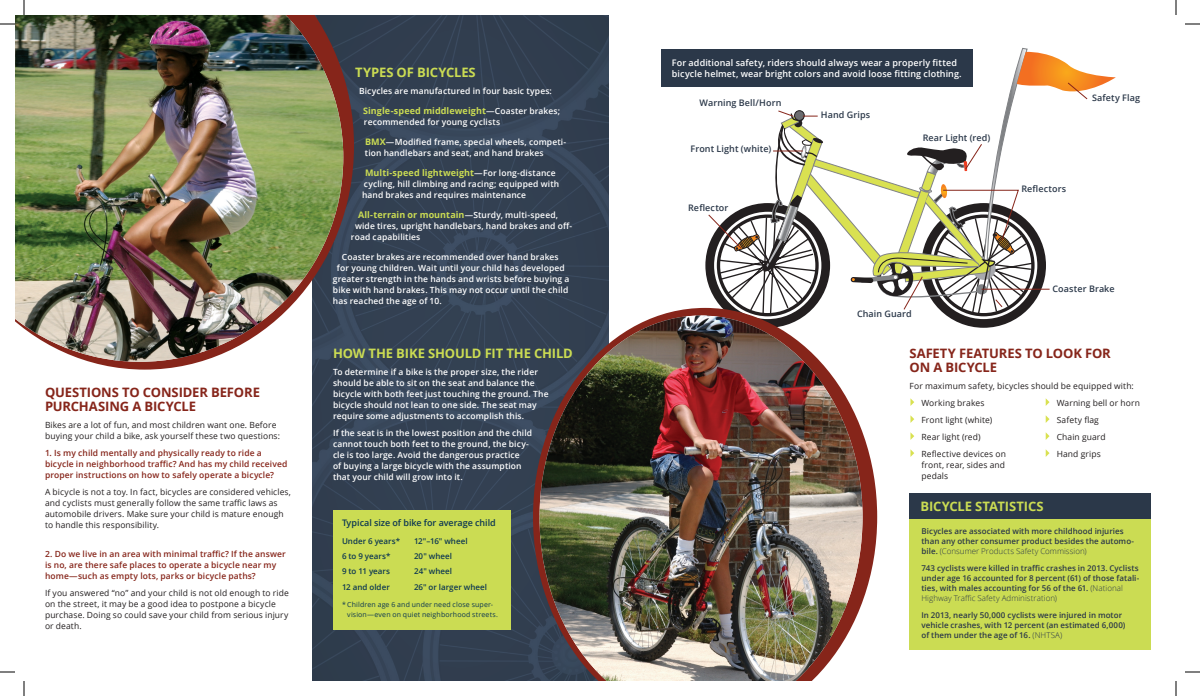
<style>
.page{position:relative;width:1200px;height:696px;background:#fff}
.page>*{position:absolute;margin:0;border:0;box-sizing:border-box;transform-origin:0 0}
.t1{font:700 13px/14px "Open Sans";letter-spacing:-.01em;color:#86251a}
.t2{font:700 13px "Open Sans";letter-spacing:-.01em;color:#cbdc53}
.t3{font:700 9px "Open Sans";letter-spacing:.01em;color:#cbdc53}
.t4{font:600 9px/11px "Open Sans";letter-spacing:.01em;color:#fff}
.t5{font:600 9px "Open Sans";letter-spacing:.01em;color:#2b3849}
.t6{font:600 9px "Open Sans";color:#0d3752}
.t7{font:600 8.5px/11px "Open Sans";letter-spacing:.015em;color:#fff}
.t8{font:8.5px/11px "Open Sans";letter-spacing:.015em;color:#231f20}
.t9{font:600 8.5px/11px "Open Sans";letter-spacing:.015em;color:#86251a}
.t10{font:600 8px/10px "Open Sans";letter-spacing:.005em;color:#2b3849}
.t11{font:600 8px "Open Sans";letter-spacing:.005em;color:#0d3752}
.t12{font:7px/10px "Open Sans";letter-spacing:.02em;color:#0d3752}
.s1{font-weight:600;font-size:8.5px;color:#fff}
.s2{font-weight:700;font-size:9px;color:#cbdc53}
.s3{font-weight:300}
</style>
<div class="page">
<img style="left:312px;top:15px;width:297px;height:666px">
<svg style="left:91px;top:15px;width:263px;height:355px"></svg>
<img style="left:15px;top:15px;width:328px;height:347px">
<svg style="left:910px;top:398px;width:4px;height:8px"></svg>
<svg style="left:910px;top:415px;width:4px;height:8px"></svg>
<svg style="left:910px;top:432px;width:4px;height:8px"></svg>
<svg style="left:910px;top:449px;width:4px;height:8px"></svg>
<svg style="left:1046px;top:398px;width:4px;height:8px"></svg>
<svg style="left:1046px;top:415px;width:4px;height:8px"></svg>
<svg style="left:1046px;top:432px;width:4px;height:8px"></svg>
<svg style="left:1046px;top:449px;width:4px;height:8px"></svg>
<svg style="left:705px;top:48px;width:411px;height:280px"></svg>
<hr style="left:982px;top:289px;width:68px;height:1px;background:#86251a">
<div style="left:662px;top:49px;width:311px;height:38px;background:#2b3849"></div>
<div style="left:333px;top:510px;width:178px;height:120px;background:#cbdc53"></div>
<svg style="left:533px;top:308px;width:344px;height:373px"></svg>
<img style="left:540px;top:316px;width:323px;height:365px">
<div style="left:909px;top:510px;width:242px;height:140px;background:#cbdc53"></div>
<div style="left:909px;top:493px;width:242px;height:25px;background:#2b3849"></div>
<svg style="left:0;top:23px;width:15px;height:2px"></svg>
<svg style="left:1185px;top:23px;width:15px;height:2px"></svg>
<svg style="left:0;top:671px;width:15px;height:2px"></svg>
<svg style="left:1185px;top:671px;width:15px;height:2px"></svg>
<svg style="left:23px;top:0;width:2px;height:15px"></svg>
<svg style="left:23px;top:681px;width:2px;height:15px"></svg>
<svg style="left:1175px;top:0;width:2px;height:15px"></svg>
<svg style="left:1175px;top:681px;width:2px;height:15px"></svg>
<h1 class="t1" style="left:45px;top:385px;width:217px">QUESTIONS TO CONSIDER BEFORE<br>PURCHASING A BICYCLE</h1>
<p class="t8" style="left:45px;top:419px;width:237px">Bikes are a lot of fun, and most children want one. Before buying your child a bike, ask yourself these two questions:</p>
<p class="t9" style="left:45px;top:447px;width:244px">1. Is my child mentally and physically ready to ride a bicycle in neighborhood traffic? And has my child received proper instructions on how to safely operate a bicycle?</p>
<p class="t8" style="left:45px;top:486px;width:247px">A bicycle is not a toy. In fact, bicycles are considered vehicles, and cyclists must generally follow the same traffic laws as automobile drivers. Make sure your child is mature enough to handle this responsibility.</p>
<p class="t9" style="left:45px;top:548px;width:242px">2. Do we live in an area with minimal traffic? If the answer is no, are there safe places to operate a bicycle near my home—such as empty lots, parks or bicycle paths?</p>
<p class="t8" style="left:45px;top:587px;width:245px">If you answered “no” and your child is not old enough to ride on the street, it may be a good idea to postpone a bicycle purchase. Doing so could save your child from serious injury or death.</p>
<h1 class="t2" style="left:355px;top:63px;width:122px">TYPES OF BICYCLES</h1>
<p class="t7" style="left:359px;top:85px;width:195px">Bicycles are manufactured in four basic types:</p>
<p class="t3" style="left:363px;top:104px;width:199px">Single-speed middleweight<span class="s1">—Coaster brakes;</span></p>
<p class="t7" style="left:364px;top:116px;width:138px">recommended for young cyclists</p>
<p class="t7" style="left:365px;top:136px;width:203px"><span class="s2">BMX</span>—Modified frame, special wheels, competi&shy;tion handlebars and seat, and hand brakes</p>
<p class="t3" style="left:365px;top:166px;width:192px">Multi-speed lightweight<span class="s1">—For long-distance</span></p>
<p class="t7" style="left:362px;top:178px;width:199px">cycling, hill climbing and racing; equipped with hand brakes and requires maintenance</p>
<p class="t3" style="left:358px;top:208px;width:202px">All-terrain or mountain<span class="s1">—Sturdy, multi-speed,</span></p>
<p class="t7" style="left:351px;top:220px;width:223px;text-indent:4px">wide tires, upright handlebars, hand brakes and off&shy;road capabilities</p>
<p class="t7" style="left:342px;top:251px;width:218px">Coaster brakes are recommended over hand brakes</p>
<p class="t7" style="left:337px;top:262px;width:229px">for young children. Wait until your child has developed</p>
<p class="t7" style="left:333px;top:273px;width:238px">greater strength in the hands and wrists before buying a</p>
<p class="t7" style="left:333px;top:284px;width:237px">bike with hand brakes. This may not occur until the child</p>
<p class="t7" style="left:333px;top:295px;width:110px">has reached the age of 10.</p>
<h1 class="t2" style="left:333px;top:344px;width:241px">HOW THE BIKE SHOULD FIT THE CHILD</h1>
<p class="t7" style="left:333px;top:366px;width:217px">To determine if a bike is the proper size, the rider should be able to sit on the seat and balance the bicycle with both feet just touching the ground. The bicycle should not lean to one side. The seat may require some adjustments to accomplish this.</p>
<p class="t7" style="left:333px;top:427px;width:201px">If the seat is in the lowest position and the child cannot touch both feet to the ground, the bicy&shy;cle is too large. Avoid the dangerous practice<br>of buying a large bicycle with the assumption that your child will grow into it.</p>
<p class="t6" style="left:342px;top:517px;width:155px">Typical size of bike for average child</p>
<p class="t11" style="left:342px;top:536px;width:60px">Under 6 years*</p>
<p class="t11" style="left:414px;top:536px;width:55px">12"–16" wheel</p>
<p class="t11" style="left:342px;top:551px;width:50px">6 to 9 years*</p>
<p class="t11" style="left:414px;top:551px;width:40px">20" wheel</p>
<p class="t11" style="left:342px;top:566px;width:50px">9 to 11 years</p>
<p class="t11" style="left:414px;top:566px;width:40px">24" wheel</p>
<p class="t11" style="left:342px;top:582px;width:49px">12 and older</p>
<p class="t11" style="left:414px;top:582px;width:75px">26" or larger wheel</p>
<p class="t12" style="left:347px;top:600px;width:152px;text-indent:-5px">* Children age 6 and under need close super&shy;vision—even on quiet neighborhood streets.</p>
<p class="t4" style="left:672px;top:57px;width:291px">For additional safety, riders should always wear a properly fitted bicycle helmet, wear bright colors and avoid loose fitting clothing.</p>
<p class="t5" style="left:700px;top:97px;width:83px">Warning Bell/Horn</p>
<p class="t5" style="left:691px;top:143px;width:82px">Front Light (white)</p>
<p class="t5" style="left:688px;top:202px;width:42px">Reflector</p>
<p class="t5" style="left:821px;top:109px;width:51px">Hand Grips</p>
<p class="t5" style="left:923px;top:132px;width:69px">Rear Light (red)</p>
<p class="t5" style="left:857px;top:307px;width:56px">Chain Guard</p>
<p class="t5" style="left:1092px;top:92px;width:50px">Safety Flag</p>
<p class="t5" style="left:1021px;top:183px;width:46px">Reflectors</p>
<p class="t5" style="left:1053px;top:283px;width:64px">Coaster Brake</p>
<h1 class="t1" style="left:909px;top:346px;width:203px">SAFETY FEATURES TO LOOK FOR<br>ON A BICYCLE</h1>
<p class="t8" style="left:921px;top:377px;width:214px;line-height:17px;text-indent:-12px">For maximum safety, bicycles should be equipped with:<br>Working brakes<br>Front light (white)<br>Rear light (red)<br>Reflective devices on</p>
<p class="t8" style="left:921px;top:459px;width:85px">front, rear, sides and pedals</p>
<p class="t8" style="left:1057px;top:394px;width:85px;line-height:17px">Warning bell or horn<br>Safety flag<br>Chain guard<br>Hand grips</p>
<h1 class="t2" style="left:920px;top:497px;width:125px">BICYCLE STATISTICS</h1>
<p class="t10" style="left:921px;top:526px;width:214px">Bicycles are associated with more childhood injuries than any other consumer product besides the automo&shy;bile. <span class="s3">(Consumer Products Safety Commission)</span></p>
<p class="t10" style="left:921px;top:563px;width:219px">743 cyclists were killed in traffic crashes in 2013. Cyclists under age 16 accounted for 8 percent (61) of those fatali&shy;ties, with males accounting for 56 of the 61. <span class="s3">(National Highway Traffic Safety Administration)</span></p>
<p class="t10" style="left:921px;top:610px;width:205px">In 2013, nearly 50,000 cyclists were injured in motor vehicle crashes, with 12 percent (an estimated 6,000) of them under the age of 16. <span class="s3">(NHTSA)</span></p>
</div>
